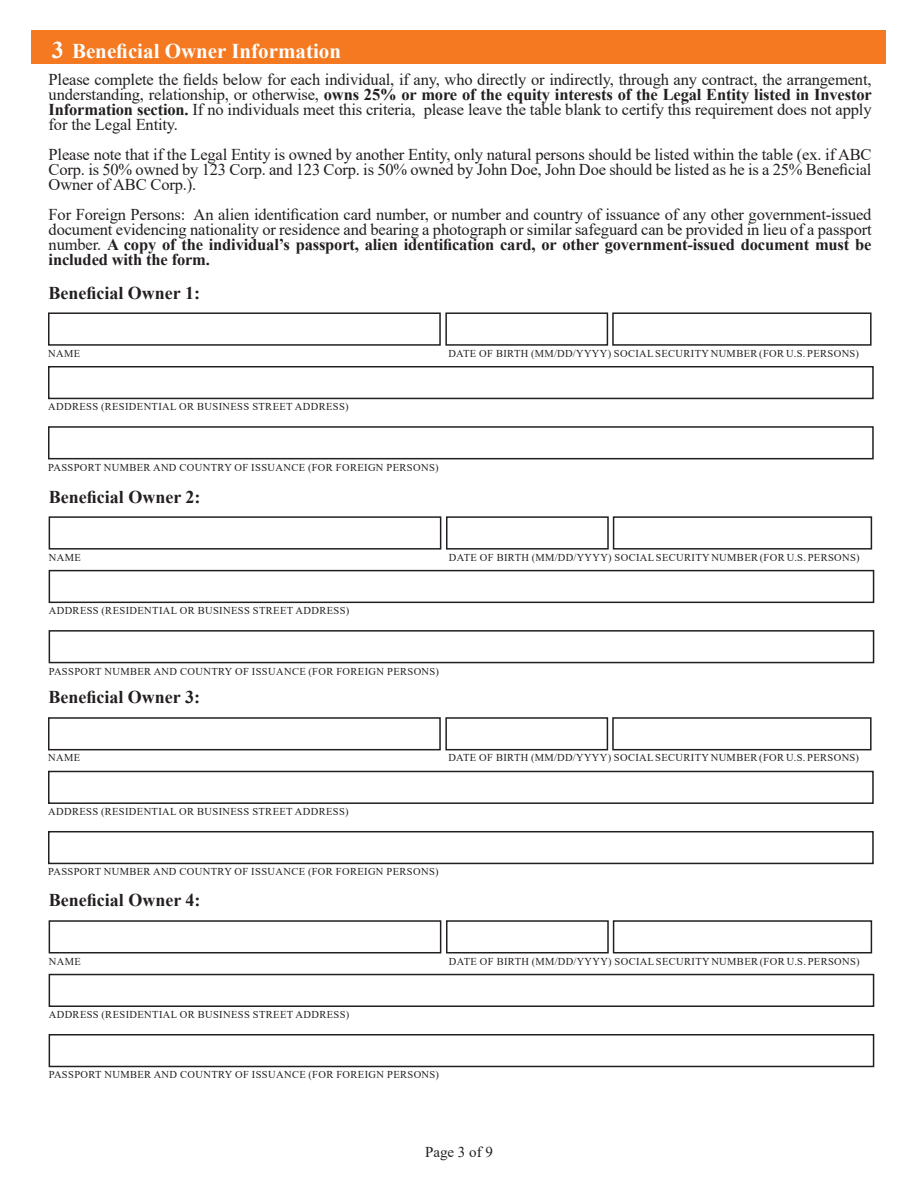
<style>
.page{position:relative;width:918px;height:1188px;background:#fff}
.page>*{position:absolute;margin:0;border:0;box-sizing:border-box;transform-origin:0 0}
.t1{font:700 24px "Times New Roman";color:#fff}
.t2{font:700 21px "Times New Roman";color:#fff}
.t3{font:700 18px "Times New Roman";color:#231f20}
.t4{font:16.5px/15px "Times New Roman";letter-spacing:-.01em;color:#231f20;text-align:justify}
.t5{font:15px "Times New Roman";color:#231f20}
.t6{font:10.5px "Times New Roman";letter-spacing:.035em;color:#231f20}
.s1{font-weight:700}
</style>
<div class="page">
<div style="left:32px;top:30px;width:854px;height:34px;background:#f47921"></div>
<div style="left:612px;top:312px;width:260px;height:34px;border:2px solid #231f20"></div>
<div style="left:48px;top:312px;width:393px;height:34px;border:2px solid #231f20"></div>
<div style="left:48px;top:366px;width:826px;height:33px;border:2px solid #231f20"></div>
<div style="left:445px;top:312px;width:163px;height:34px;border:2px solid #231f20"></div>
<div style="left:48px;top:426px;width:826px;height:33px;border:2px solid #231f20"></div>
<div style="left:613px;top:516px;width:259px;height:34px;border:2px solid #231f20"></div>
<div style="left:49px;top:516px;width:392px;height:34px;border:2px solid #231f20"></div>
<div style="left:49px;top:570px;width:825px;height:33px;border:2px solid #231f20"></div>
<div style="left:446px;top:516px;width:163px;height:34px;border:2px solid #231f20"></div>
<div style="left:49px;top:630px;width:825px;height:33px;border:2px solid #231f20"></div>
<div style="left:612px;top:717px;width:260px;height:33px;border:2px solid #231f20"></div>
<div style="left:48px;top:717px;width:393px;height:33px;border:2px solid #231f20"></div>
<div style="left:48px;top:771px;width:826px;height:33px;border:2px solid #231f20"></div>
<div style="left:445px;top:717px;width:163px;height:33px;border:2px solid #231f20"></div>
<div style="left:48px;top:831px;width:826px;height:33px;border:2px solid #231f20"></div>
<div style="left:613px;top:920px;width:259px;height:33px;border:2px solid #231f20"></div>
<div style="left:49px;top:920px;width:392px;height:33px;border:2px solid #231f20"></div>
<div style="left:49px;top:974px;width:825px;height:33px;border:2px solid #231f20"></div>
<div style="left:446px;top:920px;width:163px;height:33px;border:2px solid #231f20"></div>
<div style="left:49px;top:1034px;width:825px;height:33px;border:2px solid #231f20"></div>
<p class="t1" style="left:52px;top:33px;width:13px">3</p>
<p class="t2" style="left:72px;top:35px;width:271px">Beneficial Owner Information</p>
<p class="t4" style="left:49px;top:72px;width:825px">Please complete the fields below for each individual, if any, who directly or indirectly, through any contract, the arrangement, understanding, relationship, or otherwise, <span class="s1">owns 25% or more of the equity interests of the Legal Entity listed in Investor Information section.</span> If no individuals meet this criteria, please leave the table blank to certify this requirement does not apply for the Legal Entity.</p>
<p class="t4" style="left:49px;top:147px;width:824px">Please note that if the Legal Entity is owned by another Entity, only natural persons should be listed within the table (ex. if ABC Corp. is 50% owned by 123 Corp. and 123 Corp. is 50% owned by John Doe, John Doe should be listed as he is a 25% Beneficial Owner of ABC Corp.).</p>
<p class="t4" style="left:49px;top:207px;width:825px">For Foreign Persons: An alien identification card number, or number and country of issuance of any other government-issued document evidencing nationality or residence and bearing a photograph or similar safeguard can be provided in lieu of a passport number. <span class="s1">A copy of the individual’s passport, alien identification card, or other government-issued document must be included with the form.</span></p>
<p class="t3" style="left:48px;top:280px;width:153px">Beneficial Owner 1:</p>
<p class="t6" style="left:48px;top:346px;width:34px">NAME</p>
<p class="t6" style="left:448px;top:346px;width:412px">DATE OF BIRTH (MM/DD/YYYY) SOCIAL SECURITY NUMBER (FOR U.S. PERSONS)</p>
<p class="t6" style="left:48px;top:399px;width:302px">ADDRESS (RESIDENTIAL OR BUSINESS STREET ADDRESS)</p>
<p class="t6" style="left:48px;top:460px;width:392px">PASSPORT NUMBER AND COUNTRY OF ISSUANCE (FOR FOREIGN PERSONS)</p>
<p class="t3" style="left:49px;top:484px;width:153px">Beneficial Owner 2:</p>
<p class="t6" style="left:49px;top:550px;width:34px">NAME</p>
<p class="t6" style="left:449px;top:550px;width:412px">DATE OF BIRTH (MM/DD/YYYY) SOCIAL SECURITY NUMBER (FOR U.S. PERSONS)</p>
<p class="t6" style="left:49px;top:603px;width:302px">ADDRESS (RESIDENTIAL OR BUSINESS STREET ADDRESS)</p>
<p class="t6" style="left:49px;top:664px;width:392px">PASSPORT NUMBER AND COUNTRY OF ISSUANCE (FOR FOREIGN PERSONS)</p>
<p class="t3" style="left:48px;top:684px;width:153px">Beneficial Owner 3:</p>
<p class="t6" style="left:48px;top:751px;width:34px">NAME</p>
<p class="t6" style="left:448px;top:751px;width:412px">DATE OF BIRTH (MM/DD/YYYY) SOCIAL SECURITY NUMBER (FOR U.S. PERSONS)</p>
<p class="t6" style="left:48px;top:804px;width:302px">ADDRESS (RESIDENTIAL OR BUSINESS STREET ADDRESS)</p>
<p class="t6" style="left:48px;top:865px;width:392px">PASSPORT NUMBER AND COUNTRY OF ISSUANCE (FOR FOREIGN PERSONS)</p>
<p class="t3" style="left:49px;top:887px;width:153px">Beneficial Owner 4:</p>
<p class="t6" style="left:49px;top:954px;width:34px">NAME</p>
<p class="t6" style="left:449px;top:954px;width:412px">DATE OF BIRTH (MM/DD/YYYY) SOCIAL SECURITY NUMBER (FOR U.S. PERSONS)</p>
<p class="t6" style="left:49px;top:1007px;width:302px">ADDRESS (RESIDENTIAL OR BUSINESS STREET ADDRESS)</p>
<p class="t6" style="left:49px;top:1068px;width:392px">PASSPORT NUMBER AND COUNTRY OF ISSUANCE (FOR FOREIGN PERSONS)</p>
<p class="t5" style="left:425px;top:1141px;width:69px">Page 3 of 9</p>
</div>
